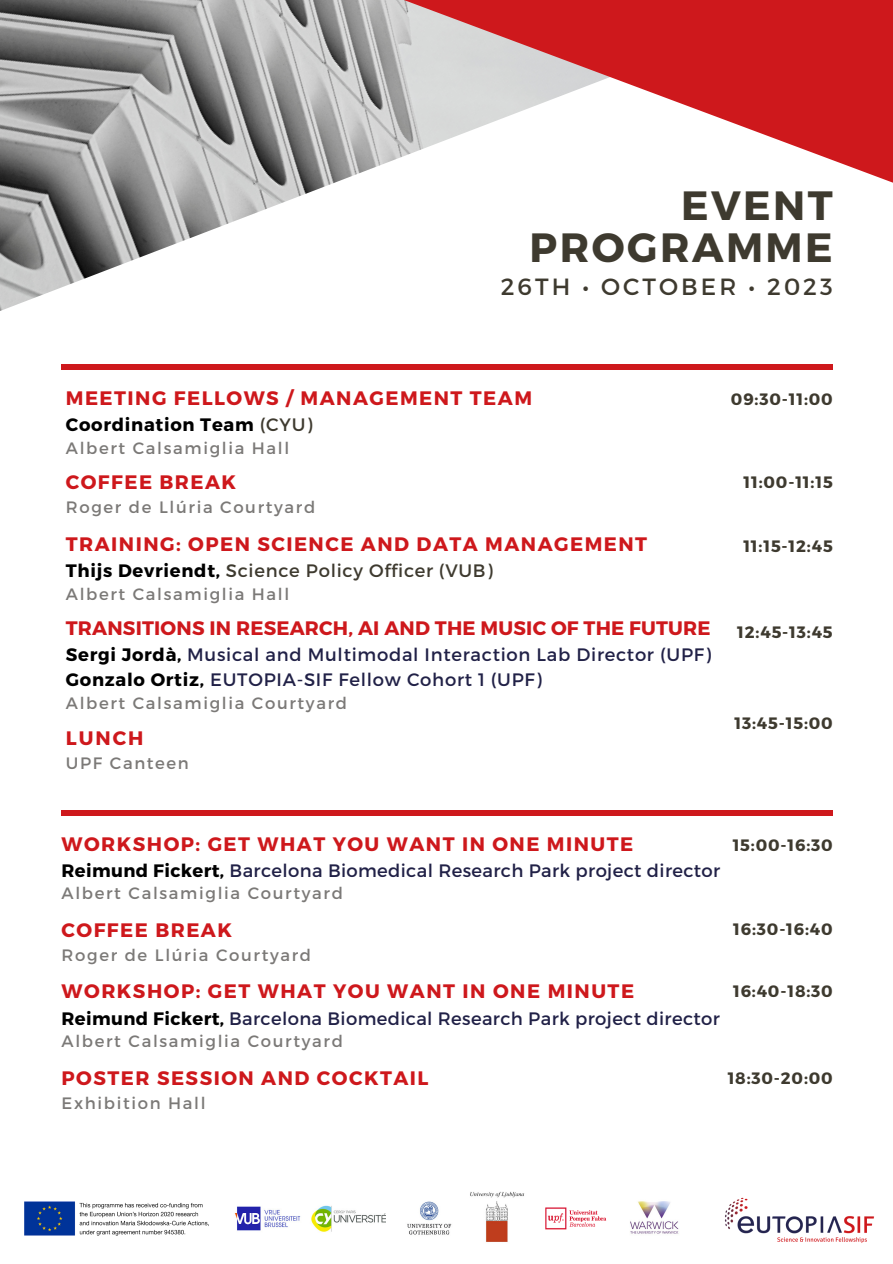
<style>
.page{position:relative;width:893px;height:1264px;background:#fff}
.page>*{position:absolute;margin:0;border:0;box-sizing:border-box;transform-origin:0 0}
.t1{font:700 40.8px "Montserrat";letter-spacing:.06em;color:#3e3a2f}
.t2{font:23.4px "Montserrat";letter-spacing:.13em;color:#3e3a2f}
.t3{font:700 19.5px "Montserrat";letter-spacing:.075em;color:#ce181c}
.t4{font:700 19.5px "Montserrat";letter-spacing:.01em;color:#ce181c}
.t5{font:18px "Montserrat";letter-spacing:.02em;color:#212147}
.t6{font:18px "Montserrat";letter-spacing:.04em;color:#212147}
.t7{font:18px "Montserrat";letter-spacing:.04em;color:#3e3a2f}
.t8{font:700 18px "Montserrat";letter-spacing:.04em;color:#000}
.t9{font:16.5px "Montserrat";letter-spacing:.1em;color:#7b7977}
.t10{font:700 16.5px "Montserrat";letter-spacing:.05em;color:#3e3a2f}
.s1{font-weight:400;color:#3e3a2f}
.s2{font-weight:700;color:#000}
</style>
<div class="page">
<hr style="left:62px;top:365px;width:770px;height:4px;background:#ce181c">
<hr style="left:62px;top:811px;width:770px;height:4px;background:#ce181c">
<img style="left:724px;top:1197px;width:150px;height:46px">
<img style="left:234px;top:1206px;width:67px;height:25px">
<img style="left:311px;top:1205px;width:75px;height:27px">
<img style="left:407px;top:1201px;width:45px;height:34px">
<img style="left:470px;top:1191px;width:55px;height:51px">
<img style="left:630px;top:1201px;width:49px;height:33px">
<img style="left:545px;top:1207px;width:62px;height:23px">
<img style="left:0;top:0;width:247px;height:311px">
<svg style="left:247px;top:0;width:645px;height:216px"></svg>
<img style="left:24px;top:1201px;width:185px;height:35px">
<p class="t1" style="left:681px;top:178px;width:153px">EVENT</p>
<p class="t1" style="left:529px;top:221px;width:304px">PROGRAMME</p>
<p class="t2" style="left:500px;top:271px;width:333px">26TH • OCTOBER • 2023</p>
<p class="t3" style="left:66px;top:385px;width:467px">MEETING FELLOWS / MANAGEMENT TEAM</p>
<p class="t8" style="left:66px;top:412px;width:248px">Coordination Team <span class="s1">(CYU)</span></p>
<p class="t9" style="left:66px;top:437px;width:225px">Albert Calsamiglia Hall</p>
<p class="t3" style="left:66px;top:469px;width:172px">COFFEE BREAK</p>
<p class="t9" style="left:66px;top:496px;width:251px">Roger de Llúria Courtyard</p>
<p class="t3" style="left:66px;top:531px;width:582px">TRAINING: OPEN SCIENCE AND DATA MANAGEMENT</p>
<p class="t7" style="left:66px;top:558px;width:428px"><span class="s2">Thijs Devriendt,</span> Science Policy Officer (VUB)</p>
<p class="t9" style="left:66px;top:583px;width:225px">Albert Calsamiglia Hall</p>
<p class="t4" style="left:66px;top:615px;width:646px">TRANSITIONS IN RESEARCH, AI AND THE MUSIC OF THE FUTURE</p>
<p class="t6" style="left:66px;top:643px;width:646px"><span class="s2">Sergi Jordà,</span> Musical and Multimodal Interaction Lab Director (UPF)</p>
<p class="t6" style="left:66px;top:668px;width:477px"><span class="s2">Gonzalo Ortiz,</span> EUTOPIA-SIF Fellow Cohort 1 (UPF)</p>
<p class="t9" style="left:66px;top:692px;width:283px">Albert Calsamiglia Courtyard</p>
<p class="t3" style="left:66px;top:725px;width:79px">LUNCH</p>
<p class="t9" style="left:66px;top:752px;width:124px">UPF Canteen</p>
<p class="t10" style="left:730px;top:388px;width:103px">09:30-11:00</p>
<p class="t10" style="left:743px;top:472px;width:91px">11:00-11:15</p>
<p class="t10" style="left:743px;top:535px;width:91px">11:15-12:45</p>
<p class="t10" style="left:737px;top:621px;width:97px">12:45-13:45</p>
<p class="t10" style="left:734px;top:712px;width:100px">13:45-15:00</p>
<p class="t3" style="left:62px;top:831px;width:573px">WORKSHOP: GET WHAT YOU WANT IN ONE MINUTE</p>
<p class="t5" style="left:62px;top:858px;width:660px"><span class="s2">Reimund Fickert,</span> Barcelona Biomedical Research Park project director</p>
<p class="t9" style="left:62px;top:882px;width:283px">Albert Calsamiglia Courtyard</p>
<p class="t3" style="left:62px;top:917px;width:172px">COFFEE BREAK</p>
<p class="t9" style="left:62px;top:944px;width:251px">Roger de Llúria Courtyard</p>
<p class="t3" style="left:62px;top:978px;width:574px">WORKSHOP: GET WHAT YOU WANT IN ONE MINUTE</p>
<p class="t5" style="left:62px;top:1006px;width:659px"><span class="s2">Reimund Fickert,</span> Barcelona Biomedical Research Park project director</p>
<p class="t9" style="left:62px;top:1030px;width:283px">Albert Calsamiglia Courtyard</p>
<p class="t3" style="left:62px;top:1064px;width:368px">POSTER SESSION AND COCKTAIL</p>
<p class="t9" style="left:62px;top:1091px;width:145px">Exhibition Hall</p>
<p class="t10" style="left:732px;top:834px;width:102px">15:00-16:30</p>
<p class="t10" style="left:733px;top:918px;width:101px">16:30-16:40</p>
<p class="t10" style="left:733px;top:980px;width:101px">16:40-18:30</p>
<p class="t10" style="left:727px;top:1066px;width:107px">18:30-20:00</p>
</div>
